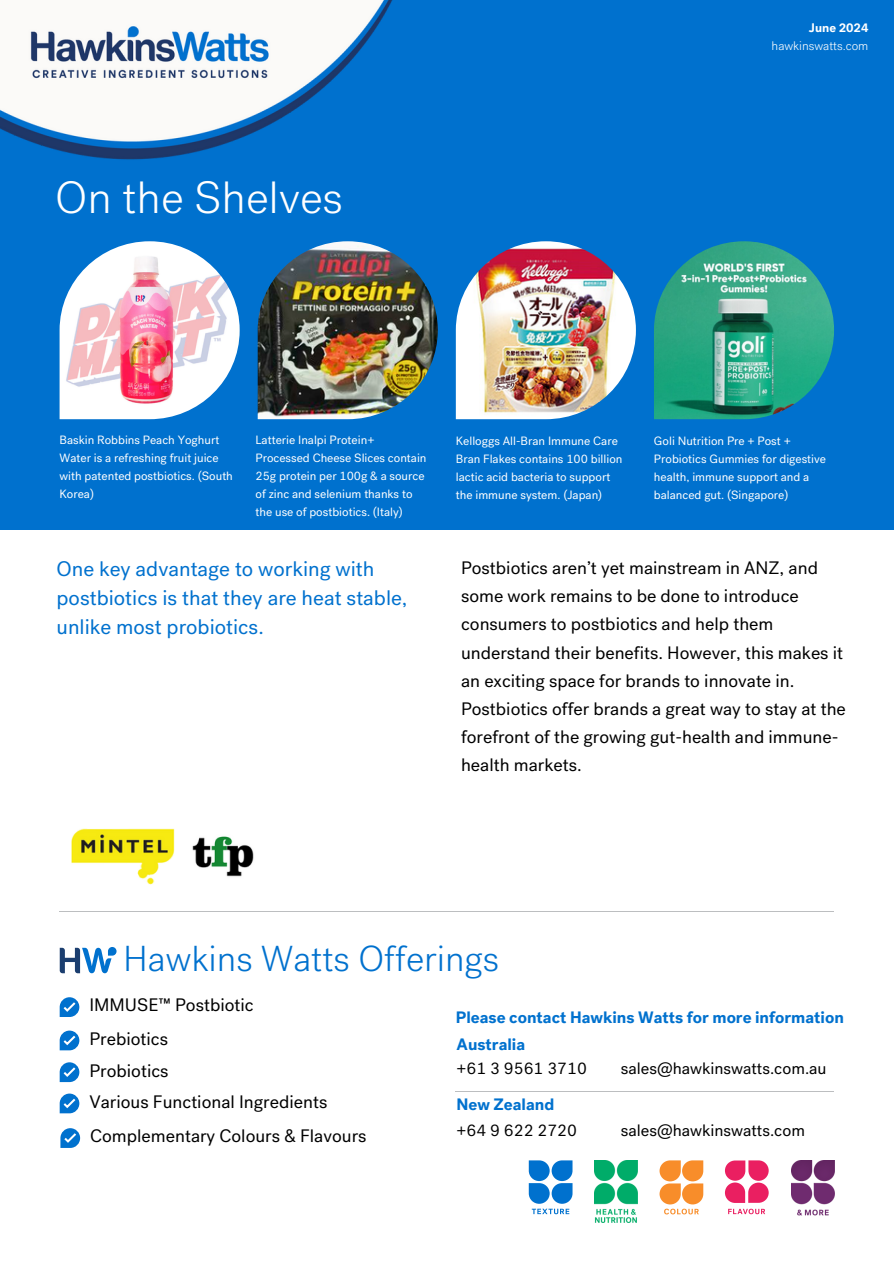
<style>
.page{position:relative;width:894px;height:1264px;background:#fff}
.page>*{position:absolute;margin:0;border:0;box-sizing:border-box;transform-origin:0 0}
.t1{font:300 45px "Post Grotesk";color:#fff}
.t2{font:300 36px "Post Grotesk";color:#0071ce}
.t3{font:21px/29.2px "Post Grotesk";color:#0071ce}
.t4{font:18px/28.2px "Post Grotesk";color:#000}
.t5{font:16.5px "Post Grotesk";color:#000}
.t6{font:700 16.5px "Post Grotesk";color:#0071ce}
.t7{font:300 12.45px "Post Grotesk";color:#fff}
.t8{font:700 12.45px "Post Grotesk";color:#fff}
.t9{font:12px/18px "Post Grotesk";color:#fff}
</style>
<div class="page">
<svg style="left:60px;top:1030px;width:19px;height:20px"></svg>
<svg style="left:60px;top:1062px;width:19px;height:20px"></svg>
<hr style="left:60px;top:910px;width:773px;height:1px;background:#bcbec0">
<div style="left:0;top:0;width:893px;height:529px;background:#0071ce"></div>
<hr style="left:455px;top:1090px;width:378px;height:1px;background:#bcbec0">
<svg style="left:528px;top:1160px;width:44px;height:54px"></svg>
<svg style="left:659px;top:1160px;width:44px;height:54px"></svg>
<svg style="left:724px;top:1160px;width:44px;height:42px"></svg>
<svg style="left:728px;top:1208px;width:37px;height:6px"></svg>
<img style="left:791px;top:1160px;width:42px;height:56px">
<svg style="left:60px;top:947px;width:56px;height:26px"></svg>
<img style="left:0;top:0;width:393px;height:160px">
<img style="left:72px;top:828px;width:102px;height:56px">
<img style="left:192px;top:836px;width:62px;height:41px">
<img style="left:60px;top:241px;width:179px;height:178px">
<img style="left:257px;top:241px;width:180px;height:178px">
<img style="left:455px;top:241px;width:180px;height:178px">
<img style="left:654px;top:241px;width:179px;height:178px">
<img style="left:594px;top:1160px;width:43px;height:62px">
<svg style="left:60px;top:997px;width:19px;height:20px"></svg>
<svg style="left:60px;top:1093px;width:19px;height:20px"></svg>
<svg style="left:60px;top:1128px;width:20px;height:19px"></svg>
<h1 class="t1" style="left:55px;top:172px;width:289px">On the Shelves</h1>
<h4 class="t8" style="left:808px;top:19px;width:61px">June 2024</h4>
<p class="t7" style="left:771px;top:39px;width:98px">hawkinswatts.com</p>
<h5 class="t9" style="left:60px;top:431px;width:175px">Baskin Robbins Peach Yoghurt<br>Water is a refreshing fruit juice with patented postbiotics. (South<br>Korea)</h5>
<h4 class="t9" style="left:255px;top:431px;width:172px">Latterie Inalpi Protein+<br>Processed Cheese Slices contain<br>25g protein per 100g &amp; a source of zinc and selenium thanks to the use of postbiotics. (Italy)</h4>
<h4 class="t9" style="left:455px;top:431px;width:168px">Kelloggs All-Bran Immune Care<br>Bran Flakes contains 100 billion lactic acid bacteria to support the immune system. (Japan)</h4>
<p class="t9" style="left:653px;top:432px;width:174px">Goli Nutrition Pre + Post +<br>Probiotics Gummies for digestive health, immune support and a balanced gut. (Singapore)</p>
<p class="t3" style="left:57px;top:554px;width:352px">One key advantage to working with postbiotics is that they are heat stable, unlike most probiotics.</p>
<h3 class="t4" style="left:461px;top:554px;width:386px">Postbiotics aren’t yet mainstream in ANZ, and some work remains to be done to introduce consumers to postbiotics and help them understand their benefits. However, this makes it an exciting space for brands to innovate in.<br>Postbiotics offer brands a great way to stay at the forefront of the growing gut-health and immune&shy;health markets.</h3>
<h5 class="t2" style="left:123px;top:938px;width:377px">Hawkins Watts Offerings</h5>
<h4 class="t4" style="left:89px;top:991px;width:166px">IMMUSE™ Postbiotic</h4>
<h2 class="t4" style="left:89px;top:1024px;width:80px">Prebiotics</h2>
<h4 class="t4" style="left:89px;top:1056px;width:81px">Probiotics</h4>
<h4 class="t4" style="left:89px;top:1087px;width:239px">Various Functional Ingredients</h4>
<h4 class="t4" style="left:90px;top:1122px;width:278px">Complementary Colours &amp; Flavours</h4>
<p class="t6" style="left:455px;top:1006px;width:389px">Please contact Hawkins Watts for more information</p>
<p class="t6" style="left:456px;top:1033px;width:70px">Australia</p>
<p class="t5" style="left:456px;top:1059px;width:132px">+61 3 9561 3710</p>
<p class="t5" style="left:620px;top:1059px;width:207px">sales@hawkinswatts.com.au</p>
<h4 class="t6" style="left:456px;top:1093px;width:99px">New Zealand</h4>
<h4 class="t5" style="left:456px;top:1120px;width:122px">+64 9 622 2720</h4>
<h4 class="t5" style="left:620px;top:1120px;width:185px">sales@hawkinswatts.com</h4>
</div>
